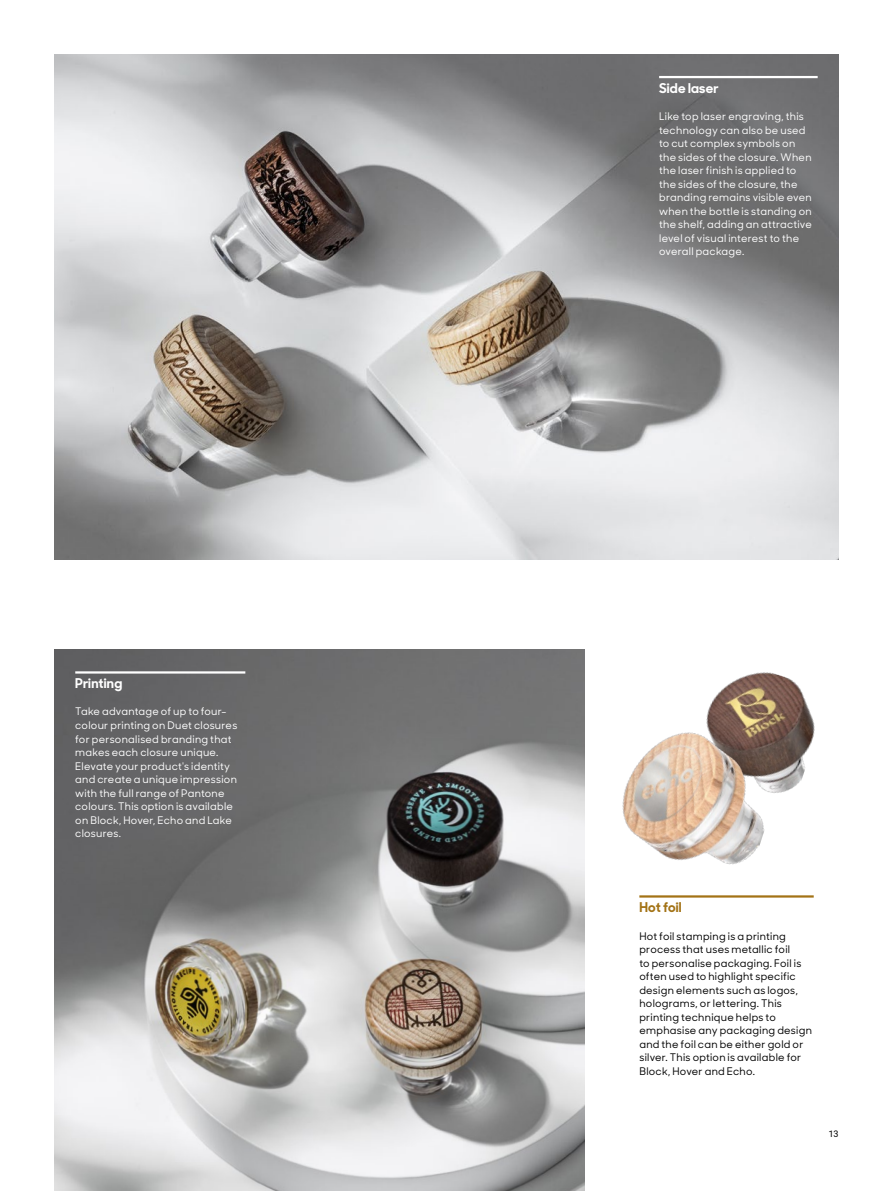
<style>
.page{position:relative;width:893px;height:1191px;background:#fff}
.page>*{position:absolute;margin:0;border:0;box-sizing:border-box;transform-origin:0 0}
.t1{font:700 13.5px "Sharp Sans Display No 1";letter-spacing:.015em;color:#fff}
.t2{font:700 13.5px "Sharp Sans Display No 1";letter-spacing:.015em;color:#a37316}
.t3{font:500 10.5px/13.5px "Sharp Sans Display No 1";letter-spacing:.025em;color:#fff}
.t4{font:500 10.5px/13.5px "Sharp Sans Display No 1";letter-spacing:.03em;color:#000}
.t5{font:9px "Roboto Mono";color:#000}
</style>
<div class="page">
<img style="left:54px;top:649px;width:530px;height:542px">
<img style="left:54px;top:54px;width:785px;height:505px">
<img style="left:707px;top:672px;width:108px;height:119px">
<img style="left:622px;top:715px;width:165px;height:150px">
<hr style="left:75px;top:671px;width:170px;height:2px;background:#fff">
<hr style="left:639px;top:895px;width:175px;height:2px;background:#a37316">
<hr style="left:659px;top:76px;width:159px;height:2px;background:#fff">
<p class="t1" style="left:75px;top:672px;width:48px">Printing</p>
<p class="t3" style="left:75px;top:704px;width:164px">Take advantage of up to four&shy;colour printing on Duet closures for personalised branding that makes each closure unique.<br>Elevate your product's identity and create a unique impression with the full range of Pantone colours. This option is available on Block, Hover, Echo and Lake closures.</p>
<p class="t1" style="left:659px;top:77px;width:61px">Side laser</p>
<p class="t3" style="left:659px;top:109px;width:154px">Like top laser engraving, this technology can also be used to cut complex symbols on the sides of the closure. When the laser finish is applied to the sides of the closure, the branding remains visible even when the bottle is standing on the shelf, adding an attractive level of visual interest to the overall package.</p>
<p class="t2" style="left:639px;top:896px;width:44px">Hot foil</p>
<p class="t4" style="left:639px;top:928px;width:174px">Hot foil stamping is a printing process that uses metallic foil<br>to personalise packaging. Foil is often used to highlight specific design elements such as logos, holograms, or lettering. This printing technique helps to emphasise any packaging design and the foil can be either gold or silver. This option is available for<br>Block, Hover and Echo.</p>
<p class="t5" style="left:829px;top:1127px;width:12px">13</p>
</div>
